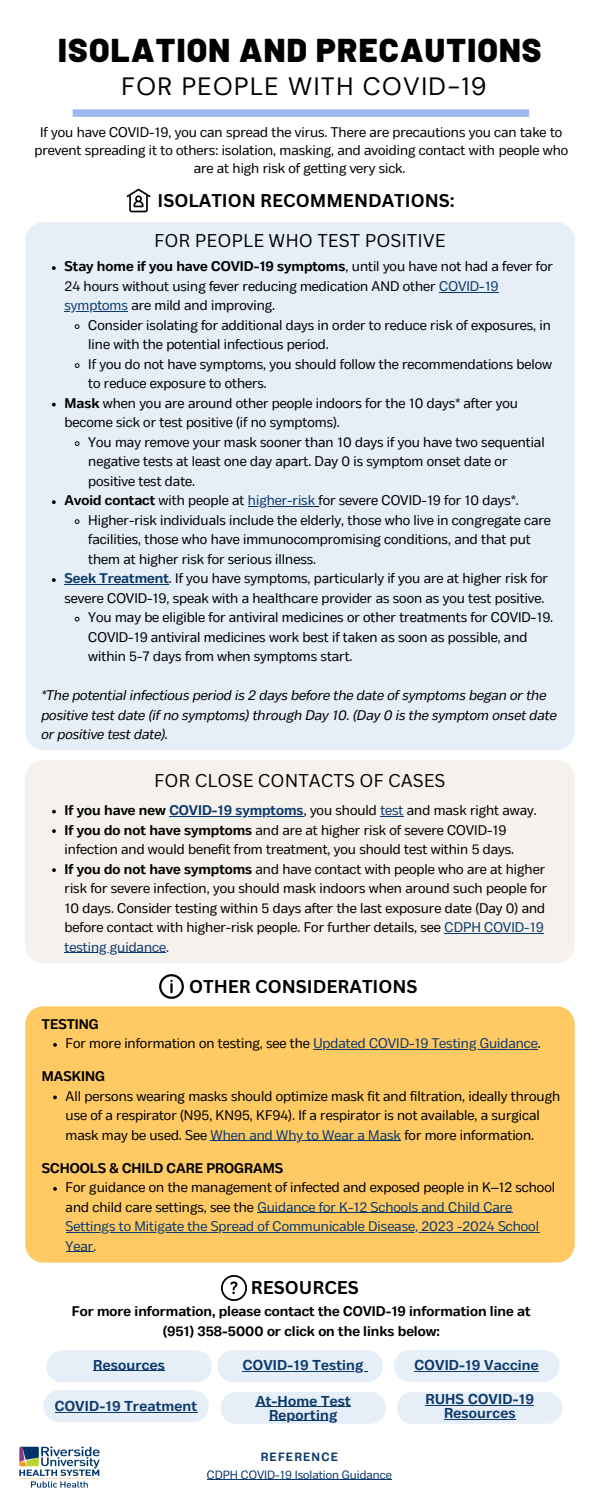
<style>
.page{position:relative;width:600px;height:1500px;background:#fff}
.page>*{position:absolute;margin:0;border:0;box-sizing:border-box;transform-origin:0 0}
.t1{font:900 33px "Barlow";letter-spacing:.035em;color:#000}
.t2{font:25px "DM Sans";letter-spacing:.055em;color:#000}
.t3{font:700 18px "Canva Sans";color:#000}
.t4{font:18px "Canva Sans";color:#000}
.t5{font:700 14.3px/14.2px "Body Text";letter-spacing:.015em;color:#0d3a6d;text-align:center}
.t6{font:14px/19.5px "Body Text";color:#000}
.t7{font:14px/19.5px "Body Text";color:#0d3a6d}
.t8{font:italic 14px/19.5px "Body Text";color:#000}
.t9{font:700 14px/19.5px "Body Text";color:#000;text-align:center}
.t10{font:12px "Body Text";color:#0d3a6d}
.t11{font:700 12px "Body Text";letter-spacing:.1em;color:#0d3a6d}
.s1{font-weight:700}
.s2{color:#0d3a6d}
.s3{font-weight:700;color:#0d3a6d}
.s4{color:#000}
</style>
<div class="page">
<div style="left:73px;top:109px;width:456px;height:8px;background:#9fb8ef"></div>
<img style="left:19px;top:1446px;width:81px;height:42px">
<div style="left:217px;top:1350px;width:166px;height:32px;background:#e6eef7;border-radius:16px"></div>
<div style="left:397px;top:1392px;width:166px;height:32px;background:#e6eef7;border-radius:16px"></div>
<div style="left:46px;top:1350px;width:166px;height:32px;background:#e6eef7;border-radius:16px"></div>
<div style="left:220px;top:1392px;width:166px;height:32px;background:#e6eef7;border-radius:16px"></div>
<div style="left:394px;top:1350px;width:165px;height:32px;background:#e6eef7;border-radius:16px"></div>
<div style="left:43px;top:1390px;width:166px;height:32px;background:#e6eef7;border-radius:16px"></div>
<hr style="left:415px;top:1371px;width:124px;height:1px;background:#0d3a6d">
<hr style="left:426px;top:1405px;width:108px;height:1px;background:#0d3a6d">
<hr style="left:444px;top:1419px;width:72px;height:1px;background:#0d3a6d">
<hr style="left:93px;top:1370px;width:72px;height:1px;background:#0d3a6d">
<hr style="left:243px;top:1371px;width:121px;height:1px;background:#0d3a6d">
<hr style="left:256px;top:1406px;width:95px;height:1px;background:#0d3a6d">
<hr style="left:269px;top:1421px;width:69px;height:1px;background:#0d3a6d">
<hr style="left:55px;top:1412px;width:143px;height:1px;background:#0d3a6d">
<div style="left:25px;top:222px;width:550px;height:528px;background:#e6eef7;border-radius:18px"></div>
<div style="left:25px;top:760px;width:549px;height:203px;background:#f5f1ec;border-radius:18px"></div>
<div style="left:25px;top:1006px;width:550px;height:257px;background:#ffca64;border-radius:18px"></div>
<img style="left:126px;top:188px;width:25px;height:25px">
<img style="left:159px;top:974px;width:25px;height:25px">
<img style="left:221px;top:1275px;width:25px;height:25px">
<hr style="left:207px;top:1479px;width:185px;height:1px;background:#0d3a6d">
<svg style="left:52px;top:266px;width:4px;height:4px"></svg>
<hr style="left:439px;top:292px;width:60px;height:1px;background:#0d3a6d">
<hr style="left:65px;top:311px;width:63px;height:1px;background:#0d3a6d">
<svg style="left:74px;top:324px;width:6px;height:5px"></svg>
<svg style="left:74px;top:363px;width:6px;height:5px"></svg>
<svg style="left:52px;top:403px;width:4px;height:3px"></svg>
<svg style="left:74px;top:441px;width:6px;height:5px"></svg>
<svg style="left:52px;top:500px;width:4px;height:4px"></svg>
<hr style="left:248px;top:506px;width:67px;height:1px;background:#0d3a6d">
<svg style="left:74px;top:519px;width:6px;height:5px"></svg>
<svg style="left:52px;top:578px;width:4px;height:4px"></svg>
<hr style="left:65px;top:584px;width:104px;height:1px;background:#0d3a6d">
<svg style="left:74px;top:616px;width:6px;height:6px"></svg>
<svg style="left:52px;top:810px;width:4px;height:4px"></svg>
<hr style="left:169px;top:816px;width:135px;height:1px;background:#0d3a6d">
<svg style="left:380px;top:816px;width:24px;height:1px"></svg>
<svg style="left:52px;top:829px;width:4px;height:4px"></svg>
<svg style="left:52px;top:868px;width:4px;height:4px"></svg>
<hr style="left:445px;top:933px;width:99px;height:1px;background:#0d3a6d">
<hr style="left:65px;top:952px;width:101px;height:1px;background:#0d3a6d">
<svg style="left:53px;top:1043px;width:4px;height:4px"></svg>
<hr style="left:313px;top:1049px;width:225px;height:1px;background:#0d3a6d">
<svg style="left:53px;top:1096px;width:4px;height:3px"></svg>
<hr style="left:211px;top:1141px;width:190px;height:1px;background:#0d3a6d">
<svg style="left:53px;top:1187px;width:4px;height:4px"></svg>
<hr style="left:257px;top:1213px;width:256px;height:1px;background:#0d3a6d">
<hr style="left:66px;top:1232px;width:473px;height:1px;background:#0d3a6d">
<p class="t1" style="left:58px;top:29px;width:485px">ISOLATION AND PRECAUTIONS</p>
<p class="t2" style="left:122px;top:70px;width:366px">FOR PEOPLE WITH COVID-19</p>
<p class="t6" style="left:35px;top:124px;width:535px;line-height:18px;text-align:center">If you have COVID-19, you can spread the virus. There are precautions you can take to prevent spreading it to others: isolation, masking, and avoiding contact with people who are at high risk of getting very sick.</p>
<p class="t3" style="left:158px;top:187px;width:299px">ISOLATION RECOMMENDATIONS:</p>
<h6 class="t4" style="left:154px;top:228px;width:293px">FOR PEOPLE WHO TEST POSITIVE</h6>
<p class="t6" style="left:65px;top:258px;width:490px"><span class="s1">Stay home if you have COVID-19 symptoms</span>, until you have not had a fever for<br>24 hours without using fever reducing medication AND other <span class="s2">COVID-19</span></p>
<h3 class="t6" style="left:88px;top:297px;width:465px;text-indent:-24px"><span class="s2">symptoms</span> are mild and improving.<br>Consider isolating for additional days in order to reduce risk of exposures, in line with the potential infectious period.<br>If you do not have symptoms, you should follow the recommendations below to reduce exposure to others.</h3>
<h5 class="t6" style="left:65px;top:394px;width:455px"><span class="s1">Mask</span> when you are around other people indoors for the 10 days* after you become sick or test positive (if no symptoms).</h5>
<p class="t6" style="left:88px;top:433px;width:458px">You may remove your mask sooner than 10 days if you have two sequential negative tests at least one day apart. Day 0 is symptom onset date or positive test date.</p>
<h5 class="t6" style="left:65px;top:492px;width:456px"><span class="s1">Avoid contact</span> with people at <span class="s2">higher-risk</span> for severe COVID-19 for 10 days*.</h5>
<p class="t6" style="left:88px;top:511px;width:464px">Higher-risk individuals include the elderly, those who live in congregate care facilities, those who have immunocompromising conditions, and that put</p>
<h5 class="t6" style="left:65px;top:550px;width:485px;text-indent:24px">them at higher risk for serious illness.<br><span class="s3">Seek Treatment</span>. If you have symptoms, particularly if you are at higher risk for</h5>
<p class="t6" style="left:88px;top:589px;width:466px;text-indent:-24px">severe COVID-19, speak with a healthcare provider as soon as you test positive.<br>You may be eligible for antiviral medicines or other treatments for COVID-19.<br>COVID-19 antiviral medicines work best if taken as soon as possible, and</p>
<p class="t6" style="left:88px;top:648px;width:266px">within 5-7 days from when symptoms start.</p>
<p class="t8" style="left:41px;top:687px;width:517px">*The potential infectious period is 2 days before the date of symptoms began or the positive test date (if no symptoms) through Day 10. (Day 0 is the symptom onset date</p>
<h3 class="t8" style="left:41px;top:726px;width:128px">or positive test date).</h3>
<h6 class="t4" style="left:154px;top:767px;width:293px">FOR CLOSE CONTACTS OF CASES</h6>
<h6 class="t6" style="left:65px;top:802px;width:474px"><span class="s1">If you have new</span> <span class="s3">COVID-19 symptoms</span>, you should <span class="s2">test</span> and mask right away.</h6>
<h6 class="t6" style="left:65px;top:821px;width:443px"><span class="s1">If you do not have symptoms</span> and are at higher risk of severe COVID-19</h6>
<h6 class="t6" style="left:65px;top:841px;width:482px">infection and would benefit from treatment, you should test within 5 days.<br><span class="s1">If you do not have symptoms</span> and have contact with people who are at higher</h6>
<h6 class="t6" style="left:65px;top:880px;width:484px">risk for severe infection, you should mask indoors when around such people for<br>10 days. Consider testing within 5 days after the last exposure date (Day 0) and before contact with higher-risk people. For further details, see <span class="s2">CDPH COVID-19</span></h6>
<h6 class="t7" style="left:65px;top:938px;width:106px">testing guidance.</h6>
<p class="t3" style="left:189px;top:974px;width:230px">OTHER CONSIDERATIONS</p>
<p class="t9" style="left:42px;top:1015px;width:58px">TESTING</p>
<p class="t6" style="left:66px;top:1035px;width:477px">For more information on testing, see the <span class="s2">Updated COVID-19 Testing Guidance</span>.</p>
<p class="t9" style="left:42px;top:1068px;width:65px">MASKING</p>
<p class="t6" style="left:66px;top:1087px;width:496px">All persons wearing masks should optimize mask fit and filtration, ideally through use of a respirator (N95, KN95, KF94). If a respirator is not available, a surgical mask may be used. See <span class="s2">When and Why to Wear a Mask</span> for more information.</p>
<p class="t9" style="left:42px;top:1159px;width:243px">SCHOOLS &amp; CHILD CARE PROGRAMS</p>
<p class="t7" style="left:66px;top:1179px;width:491px"><span class="s4">For guidance on the management of infected and exposed people in K–12 school and child care settings, see the</span> Guidance for K-12 Schools and Child Care Settings to Mitigate the Spread of Communicable Disease, 2023 -2024 School Year.</p>
<p class="t3" style="left:251px;top:1275px;width:110px">RESOURCES</p>
<p class="t9" style="left:72px;top:1303px;width:460px">For more information, please contact the COVID-19 information line at (951) 358-5000 or click on the links below:</p>
<p class="t5" style="left:93px;top:1359px;width:73px">Resources</p>
<h3 class="t5" style="left:243px;top:1360px;width:122px">COVID-19 Testing</h3>
<h4 class="t5" style="left:256px;top:1395px;width:96px">At-Home Test</h4>
<p class="t5" style="left:269px;top:1409px;width:70px">Reporting</p>
<p class="t5" style="left:55px;top:1400px;width:144px">COVID-19 Treatment</p>
<p class="t11" style="left:261px;top:1449px;width:79px">REFERENCE</p>
<p class="t10" style="left:207px;top:1468px;width:186px">CDPH COVID-19 Isolation Guidance</p>
<h2 class="t5" style="left:415px;top:1359px;width:126px">COVID-19 Vaccine</h2>
<p class="t5" style="left:426px;top:1393px;width:110px">RUHS COVID-19<br>Resources</p>
</div>
